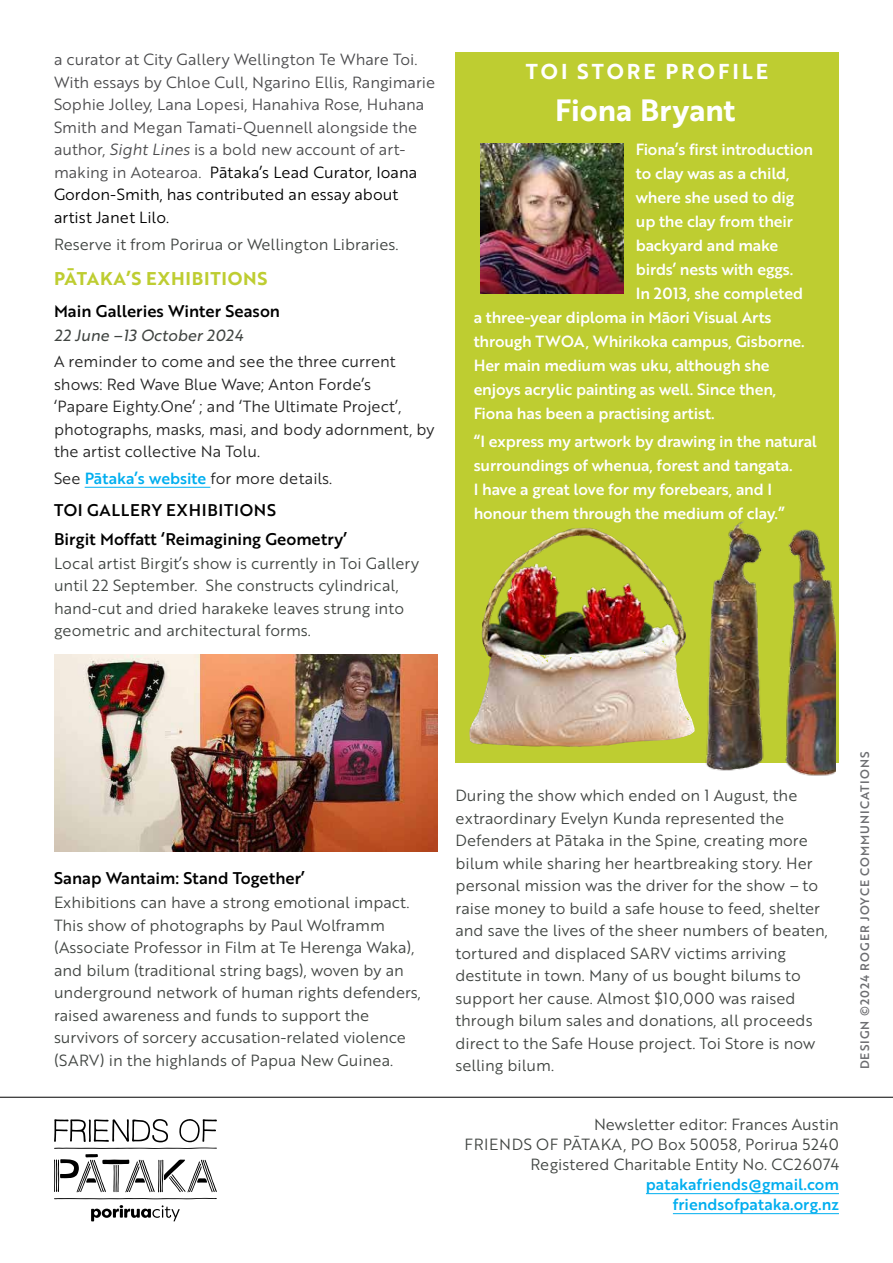
<style>
.page{position:relative;width:893px;height:1263px;background:#fff}
.page>*{position:absolute;margin:0;border:0;box-sizing:border-box;transform-origin:0 0}
.t1{font:30px "Brother 1816 Bold";color:#fff}
.t2{font:21px "Brother 1816 Bold";letter-spacing:.14em;color:#fff}
.t3{font:18px "Brother 1816 Bold";letter-spacing:.04em;color:#becd31}
.t4{font:16.5px/28.8px "Brother 1816 Medium";color:#000}
.t5{font:15.75px/22.5px "Brother 1816 Book";color:#404441}
.t6{font:15.75px/24px "Brother 1816 Medium";letter-spacing:-.01em;color:#fff}
.t7{font:15.75px/22.5px "Brother 1816 Book";color:#4a4a4c}
.t8{font:15.75px/22.5px "Brother 1816 Book";color:#222}
.t9{font:15.75px/20px "Brother 1816 Medium";color:#00aeef;text-align:right}
.t10{font:15.75px "Brother 1816 Regular Italic";letter-spacing:.005em;color:#404441}
.t11{font:12px "Brother 1816 Medium";letter-spacing:.09em;color:#6d6e71}
.s1{font-family:"Brother 1816 Book Italic"}
.s2{color:#000}
.s3{font-family:"Brother 1816 Medium";color:#00aeef}
</style>
<div class="page">
<hr style="left:85px;top:487px;width:125px;height:1px;background:#00aeef">
<img style="left:54px;top:654px;width:383px;height:197px">
<hr style="left:646px;top:1193px;width:193px;height:1px;background:#00aeef">
<hr style="left:673px;top:1213px;width:166px;height:1px;background:#00aeef">
<svg style="left:54px;top:1119px;width:163px;height:80px"></svg>
<svg style="left:91px;top:1205px;width:89px;height:16px"></svg>
<div style="left:455px;top:52px;width:384px;height:711px;background:#becd31"></div>
<hr style="left:0;top:1097px;width:893px;height:1px;background:#000">
<img style="left:469px;top:529px;width:222px;height:218px">
<img style="left:705px;top:521px;width:59px;height:250px">
<img style="left:785px;top:529px;width:50px;height:247px">
<img style="left:480px;top:144px;width:143px;height:150px">
<p class="t7" style="left:54px;top:48px;width:383px">a curator at City Gallery Wellington Te Whare Toi.<br>With essays by Chloe Cull, Ngarino Ellis, Rangimarie Sophie Jolley, Lana Lopesi, Hanahiva Rose, Huhana Smith and Megan Tamati-Quennell alongside the author, <span class="s1">Sight Lines</span> is a bold new account of art&shy;making in Aotearoa. <span class="s2">Pātaka’s Lead Curator, Ioana Gordon-Smith, has contributed an essay about artist Janet Lilo.</span></p>
<p class="t5" style="left:54px;top:232px;width:346px">Reserve it from Porirua or Wellington Libraries.</p>
<p class="t3" style="left:54px;top:265px;width:215px">PĀTAKA’S EXHIBITIONS</p>
<p class="t4" style="left:54px;top:296px;width:228px">Main Galleries Winter Season</p>
<p class="t10" style="left:54px;top:323px;width:191px">22 June –13 October 2024</p>
<p class="t8" style="left:54px;top:350px;width:382px">A reminder to come and see the three current shows: Red Wave Blue Wave; Anton Forde’s<br>‘Papare Eighty.One’ ; and ‘The Ultimate Project’, photographs, masks, masi, and body adornment, by the artist collective Na Tolu.</p>
<p class="t8" style="left:54px;top:467px;width:280px">See <span class="s3">Pātaka’s website</span> for more details.</p>
<p class="t4" style="left:54px;top:495px;width:294px">TOI GALLERY EXHIBITIONS<br>Birgit Moffatt ‘Reimagining Geometry’</p>
<p class="t5" style="left:54px;top:551px;width:367px">Local artist Birgit’s show is currently in Toi Gallery until 22 September. She constructs cylindrical, hand-cut and dried harakeke leaves strung into geometric and architectural forms.</p>
<h2 class="t2" style="left:526px;top:56px;width:244px">TOI STORE PROFILE</h2>
<h1 class="t1" style="left:555px;top:87px;width:182px">Fiona Bryant</h1>
<p class="t6" style="left:636px;top:136px;width:179px">Fiona’s first introduction</p>
<p class="t6" style="left:636px;top:160px;width:155px">to clay was as a child,</p>
<p class="t6" style="left:636px;top:184px;width:160px">where she used to dig</p>
<p class="t6" style="left:636px;top:208px;width:159px">up the clay from their</p>
<p class="t6" style="left:636px;top:232px;width:144px">backyard and make</p>
<p class="t6" style="left:636px;top:256px;width:159px">birds’ nests with eggs.</p>
<p class="t6" style="left:636px;top:280px;width:169px">In 2013, she completed</p>
<p class="t6" style="left:474px;top:304px;width:299px">a three-year diploma in Māori Visual Arts</p>
<p class="t6" style="left:474px;top:328px;width:333px">through TWOA, Whirikoka campus, Gisborne.</p>
<p class="t6" style="left:474px;top:352px;width:297px">Her main medium was uku, although she</p>
<p class="t6" style="left:474px;top:376px;width:304px">enjoys acrylic painting as well. Since then,</p>
<p class="t6" style="left:474px;top:400px;width:243px">Fiona has been a practising artist.</p>
<p class="t6" style="left:474px;top:429px;width:345px">“I express my artwork by drawing in the natural surroundings of whenua, forest and tangata.<br>I have a great love for my forebears, and I honour them through the medium of clay.”</p>
<p class="t4" style="left:54px;top:863px;width:252px">Sanap Wantaim: Stand Together’</p>
<p class="t5" style="left:54px;top:891px;width:368px">Exhibitions can have a strong emotional impact.<br>This show of photographs by Paul Wolframm (Associate Professor in Film at Te Herenga Waka), and bilum (traditional string bags), woven by an underground network of human rights defenders, raised awareness and funds to support the survivors of sorcery accusation-related violence (SARV) in the highlands of Papua New Guinea.</p>
<p class="t5" style="left:455px;top:784px;width:374px">During the show which ended on 1 August, the extraordinary Evelyn Kunda represented the Defenders at Pātaka in the Spine, creating more bilum while sharing her heartbreaking story. Her personal mission was the driver for the show <span class="s1">–</span> to raise money to build a safe house to feed, shelter and save the lives of the sheer numbers of beaten, tortured and displaced SARV victims arriving destitute in town. Many of us bought bilums to support her cause. Almost $10,000 was raised through bilum sales and donations, all proceeds direct to the Safe House project. Toi Store is now selling bilum.</p>
<p class="t5" style="left:464px;top:1114px;width:376px;line-height:20px;text-align:right">Newsletter editor: Frances Austin<br>FRIENDS OF PĀTAKA, PO Box 50058, Porirua 5240<br>Registered Charitable Entity No. CC26074</p>
<p class="t9" style="left:646px;top:1174px;width:195px">patakafriends@gmail.com friendsofpataka.org.nz</p>
<p class="t11" style="left:856px;top:1069px;width:319px;rotate:-90deg">DESIGN ©2024 ROGER JOYCE COMMUNICATIONS</p>
</div>
